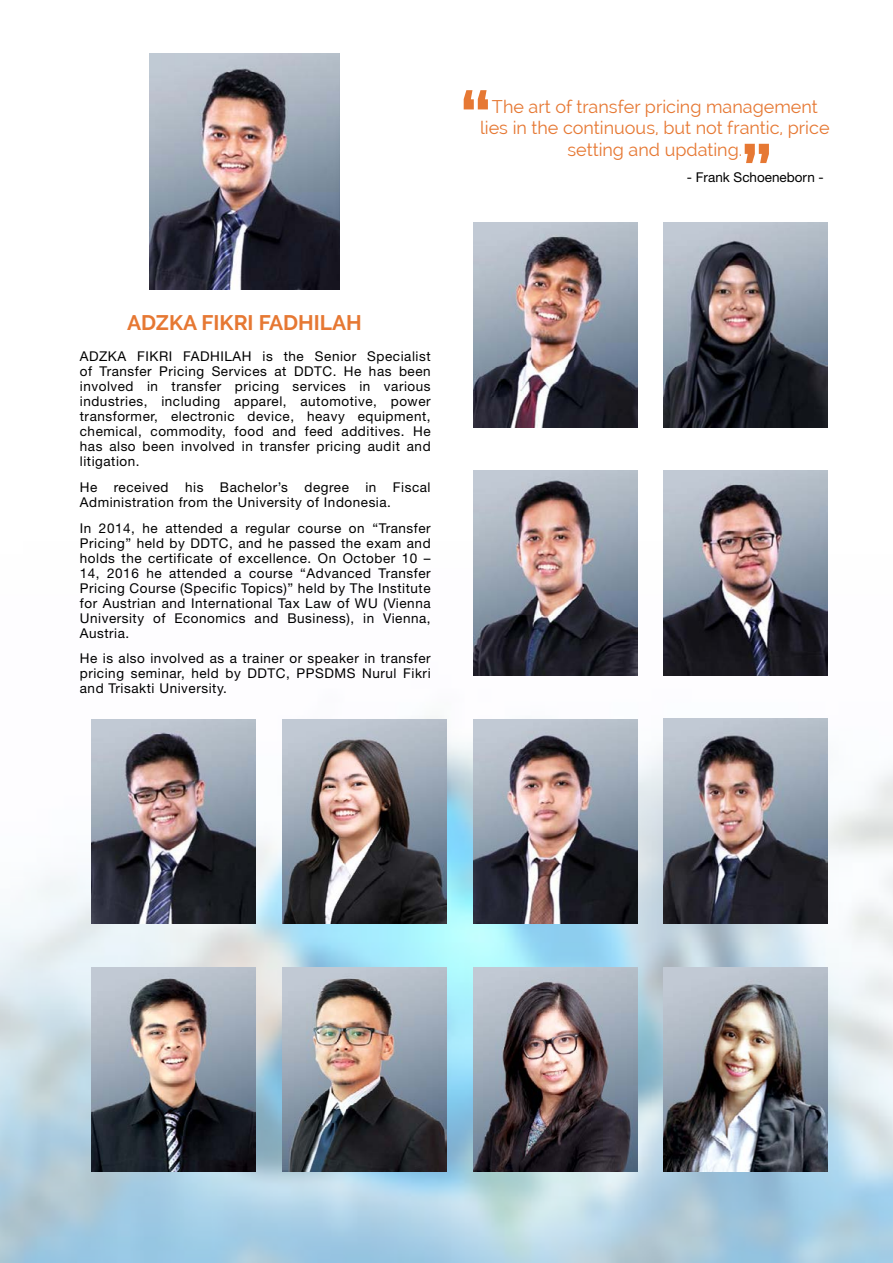
<style>
.page{position:relative;width:893px;height:1263px;background:#fff}
.page>*{position:absolute;margin:0;border:0;box-sizing:border-box;transform-origin:0 0}
.t1{font:700 75px "Raleway";color:#e67833}
.t2{font:700 21px "Raleway";color:#e67833}
.t3{font:18px/21.6px "Raleway";color:#e67833;text-align:center}
.t4{font:13.5px/15px "Helvetica Neue";letter-spacing:.04em;color:#000;text-align:justify}
.t5{font:13.5px "Helvetica Neue";color:#000}
</style>
<div class="page">
<img style="left:0;top:408px;width:893px;height:855px">
<img style="left:150px;top:53px;width:189px;height:236px">
<img style="left:663px;top:223px;width:164px;height:204px">
<img style="left:91px;top:719px;width:165px;height:204px">
<img style="left:663px;top:471px;width:164px;height:204px">
<img style="left:473px;top:471px;width:164px;height:204px">
<img style="left:91px;top:967px;width:165px;height:205px">
<img style="left:282px;top:719px;width:164px;height:204px">
<img style="left:282px;top:967px;width:164px;height:205px">
<img style="left:663px;top:967px;width:164px;height:205px">
<img style="left:663px;top:719px;width:164px;height:204px">
<img style="left:473px;top:719px;width:164px;height:204px">
<img style="left:473px;top:223px;width:164px;height:204px">
<img style="left:473px;top:967px;width:164px;height:205px">
<h1 class="t1" style="left:459px;top:76px;width:34px">“</h1>
<h3 class="t3" style="left:480px;top:96px;width:351px">The art of transfer pricing management lies in the continuous, but not frantic, price</h3>
<h3 class="t3" style="left:567px;top:139px;width:176px">setting and updating.</h3>
<h1 class="t1" style="left:773px;top:178px;width:34px;rotate:-180deg">“</h1>
<p class="t5" style="left:687px;top:168px;width:139px">- Frank Schoeneborn -</p>
<h2 class="t2" style="left:127px;top:311px;width:236px">ADZKA FIKRI FADHILAH</h2>
<p class="t4" style="left:80px;top:350px;width:352px;text-indent:183px">is the Senior Specialist of Transfer Pricing Services at DDTC. He has been involved in transfer pricing services in various industries, including apparel, automotive, power transformer, electronic device, heavy equipment, chemical, commodity, food and feed additives. He has also been involved in transfer pricing audit and litigation.</p>
<p class="t4" style="left:80px;top:480px;width:352px">He received his Bachelor’s degree in Fiscal<br>Administration from the University of Indonesia.</p>
<p class="t4" style="left:80px;top:521px;width:352px">In 2014, he attended a regular course on “Transfer Pricing” held by DDTC, and he passed the exam and holds the certificate of excellence. On October 10 – 14, 2016 he attended a course “Advanced Transfer Pricing Course (Specific Topics)” held by The Institute for Austrian and International Tax Law of WU (Vienna University of Economics and Business), in Vienna, Austria.</p>
<p class="t4" style="left:80px;top:652px;width:352px">He is also involved as a trainer or speaker in transfer pricing seminar, held by DDTC, PPSDMS Nurul Fikri and Trisakti University.</p>
<p class="t4" style="left:80px;top:350px;width:38px">Adzka</p>
<p class="t4" style="left:137px;top:350px;width:16px">Fikri</p>
<p class="t4" style="left:183px;top:350px;width:17px">Fadhi</p>
<p class="t4" style="left:224px;top:350px;width:19px">lah</p>
</div>
